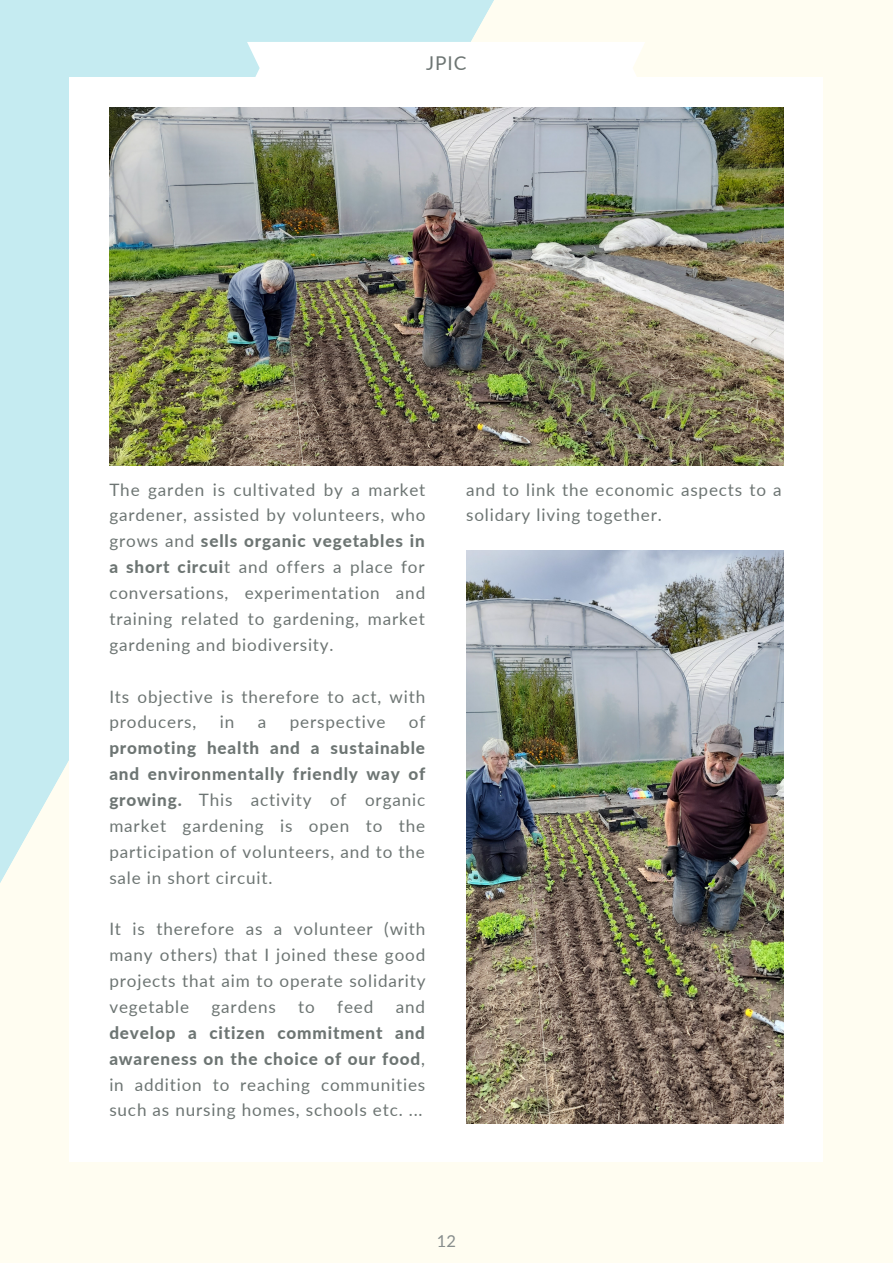
<style>
.page{position:relative;width:893px;height:1264px;background:#fff}
.page>*{position:absolute;margin:0;border:0;box-sizing:border-box;transform-origin:0 0}
.t1{font:19.05px "Lato";color:#6d7573}
.t2{font:17.1px/25.8px "Lato";letter-spacing:.05em;color:#6d7573;text-align:justify}
.t3{font:16.5px "Lato";color:#878d8c}
.s1{font-weight:800}
</style>
<div class="page">
<div style="left:0;top:0;width:892px;height:1262px;background:#fffdf1"></div>
<div style="left:0;top:0;width:494px;height:883px;background:#c5ebf1"></div>
<div style="left:69px;top:78px;width:753px;height:1083px;background:#fff"></div>
<div style="left:247px;top:42px;width:398px;height:36px;background:#fff"></div>
<img style="left:109px;top:107px;width:674px;height:358px">
<img style="left:466px;top:550px;width:317px;height:573px">
<p class="t1" style="left:426px;top:51px;width:42px">JPIC</p>
<p class="t2" style="left:109px;top:476px;width:318px">The garden is cultivated by a market gardener, assisted by volunteers, who grows and <span class="s1">sells organic vegetables in a short circui</span>t and offers a place for conversations, experimentation and training related to gardening, market gardening and biodiversity.</p>
<p class="t2" style="left:109px;top:683px;width:317px">Its objective is therefore to act, with producers,</p>
<p class="t2" style="left:220px;top:709px;width:16px">in</p>
<p class="t2" style="left:258px;top:709px;width:10px">a</p>
<p class="t2" style="left:290px;top:709px;width:97px">perspective</p>
<p class="t2" style="left:409px;top:709px;width:18px">of</p>
<p class="t2" style="left:109px;top:734px;width:317px"><span class="s1">promoting health and a sustainable and environmentally friendly way of growing.</span> This activity of organic market gardening is open to the participation of volunteers, and to the sale in short circuit.</p>
<p class="t2" style="left:109px;top:915px;width:318px">It is therefore as a volunteer (with many others) that I joined these good projects that aim to operate solidarity vegetable</p>
<p class="t2" style="left:211px;top:993px;width:66px">gardens</p>
<p class="t2" style="left:298px;top:993px;width:18px">to</p>
<p class="t2" style="left:337px;top:993px;width:38px">feed</p>
<p class="t2" style="left:396px;top:993px;width:31px">and</p>
<p class="t2" style="left:109px;top:1019px;width:317px"><span class="s1">develop a citizen commitment and awareness on the choice of our food</span>, in addition to reaching communities such as nursing homes, schools etc. ...</p>
<p class="t2" style="left:466px;top:476px;width:317px">and to link the economic aspects to a solidary living together.</p>
<p class="t3" style="left:437px;top:1230px;width:21px">142</p>
</div>
